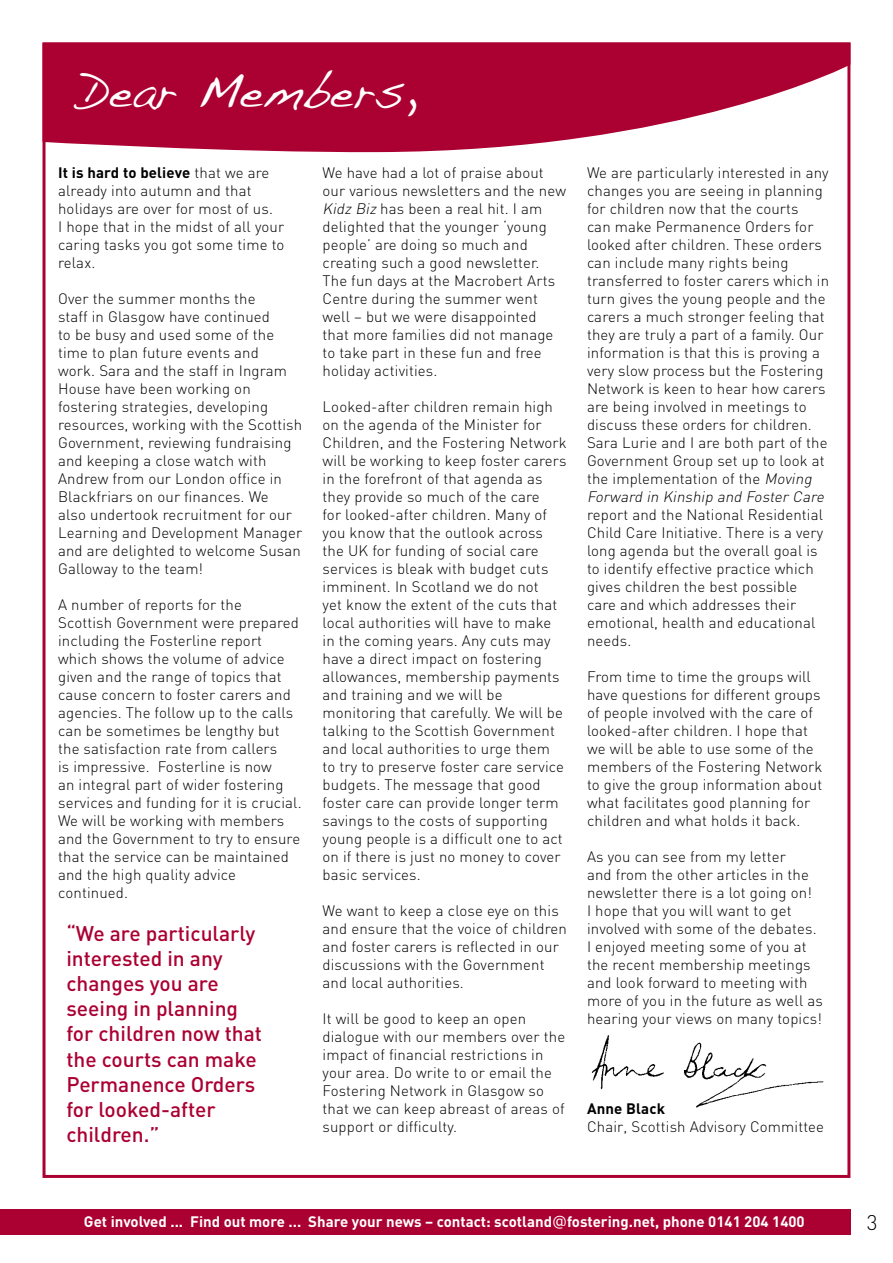
<style>
.page{position:relative;width:893px;height:1263px;background:#fff}
.page>*{position:absolute;margin:0;border:0;box-sizing:border-box;transform-origin:0 0}
.t1{font:48px "Handwriting Dakota";color:#fff}
.t2{font:500 21px/25.2px "DIN";color:#ab0132}
.t3{font:300 21px "DIN";color:#000}
.t4{font:300 15px/18px "DIN";letter-spacing:.01em;color:#000}
.t5{font:700 15px "DIN";color:#fff}
.t6{font:700 15px "DIN";letter-spacing:.01em;color:#000}
.s1{font-weight:700}
.s2{font-style:italic}
.s3{font-family:"Verdana";font-weight:400}
</style>
<div class="page">
<svg style="left:43px;top:43px;width:807px;height:110px;fill:#ab0132"></svg>
<div style="left:0;top:1209px;width:850px;height:26px;background:#ab0132"></div>
<img style="left:591px;top:1035px;width:233px;height:73px">
<h1 class="t1" style="left:77px;top:62px;width:341px">Dear Members,</h1>
<p class="t4" style="left:58px;top:164px;width:228px"><span class="s1">It is hard to believe</span> that we are already into autumn and that holidays are over for most of us.<br>I hope that in the midst of all your caring tasks you got some time to relax.</p>
<p class="t4" style="left:58px;top:290px;width:246px">Over the summer months the<br>staff in Glasgow have continued<br>to be busy and used some of the time to plan future events and<br>work. Sara and the staff in Ingram<br>House have been working on fostering strategies, developing resources, working with the Scottish<br>Government, reviewing fundraising and keeping a close watch with<br>Andrew from our London office in<br>Blackfriars on our finances. We<br>also undertook recruitment for our<br>Learning and Development Manager and are delighted to welcome Susan<br>Galloway to the team!</p>
<p class="t4" style="left:58px;top:596px;width:245px">A number of reports for the<br>Scottish Government were prepared including the Fosterline report which shows the volume of advice given and the range of topics that cause concern to foster carers and agencies. The follow up to the calls can be sometimes be lengthy but the satisfaction rate from callers<br>is impressive. Fosterline is now<br>an integral part of wider fostering services and funding for it is crucial.<br>We will be working with members and the Government to try to ensure that the service can be maintained and the high quality advice continued.</p>
<h2 class="t2" style="left:66px;top:920px;width:197px">“We are particularly interested in any changes you are seeing in planning for children now that the courts can make<br>Permanence Orders for looked-after children.”</h2>
<p class="t4" style="left:323px;top:163px;width:245px">We have had a lot of praise about our various newsletters and the new<br><span class="s2">Kidz Biz</span> has been a real hit. I am delighted that the younger ‘young people’ are doing so much and creating such a good newsletter.<br>The fun days at the Macrobert Arts<br>Centre during the summer went well – but we were disappointed that more families did not manage to take part in these fun and free holiday activities.</p>
<p class="t4" style="left:323px;top:397px;width:246px">Looked-after children remain high on the agenda of the Minister for Children, and the Fostering Network will be working to keep foster carers in the forefront of that agenda as they provide so much of the care<br>for looked-after children. Many of you know that the outlook across the UK for funding of social care services is bleak with budget cuts imminent. In Scotland we do not<br>yet know the extent of the cuts that local authorities will have to make in the coming years. Any cuts may have a direct impact on fostering allowances, membership payments and training and we will be monitoring that carefully. We will be talking to the Scottish Government and local authorities to urge them<br>to try to preserve foster care service budgets. The message that good foster care can provide longer term savings to the costs of supporting young people is a difficult one to act on if there is just no money to cover basic services.</p>
<p class="t4" style="left:323px;top:901px;width:246px">We want to keep a close eye on this and ensure that the voice of children and foster carers is reflected in our discussions with the Government and local authorities.</p>
<p class="t4" style="left:323px;top:1009px;width:244px">It will be good to keep an open dialogue with our members over the impact of financial restrictions in your area. Do write to or email the<br>Fostering Network in Glasgow so that we can keep abreast of areas of support or difficulty.</p>
<p class="t4" style="left:587px;top:163px;width:244px">We are particularly interested in any changes you are seeing in planning for children now that the courts<br>can make Permanence Orders for looked after children. These orders can include many rights being transferred to foster carers which in turn gives the young people and the carers a much stronger feeling that they are truly a part of a family. Our information is that this is proving a very slow process but the Fostering Network is keen to hear how carers are being involved in meetings to discuss these orders for children.<br>Sara Lurie and I are both part of the Government Group set up to look at the implementation of the <span class="s2">Moving Forward in Kinship and Foster Care</span></p>
<p class="t4" style="left:587px;top:505px;width:238px">report and the National Residential<br>Child Care Initiative. There is a very long agenda but the overall goal is to identify effective practice which gives children the best possible care and which addresses their emotional, health and educational needs.</p>
<p class="t4" style="left:587px;top:667px;width:237px">From time to time the groups will have questions for different groups of people involved with the care of looked-after children. I hope that we will be able to use some of the members of the Fostering Network to give the group information about what facilitates good planning for children and what holds it back.</p>
<p class="t4" style="left:587px;top:847px;width:237px">As you can see from my letter<br>and from the other articles in the newsletter there is a lot going on!<br>I hope that you will want to get involved with some of the debates.<br>I enjoyed meeting some of you at the recent membership meetings and look forward to meeting with more of you in the future as well as hearing your views on many topics!</p>
<p class="t6" style="left:587px;top:1098px;width:80px">Anne Black</p>
<p class="t4" style="left:587px;top:1117px;width:239px">Chair, Scottish Advisory Committee</p>
<p class="t5" style="left:84px;top:1211px;width:722px">Get involved ... Find out more ... Share your news – contact: scotland<span class="s3">@</span>fostering.net, phone 0141 204 1400</p>
<h2 class="t3" style="left:867px;top:1209px;width:12px">3</h2>
</div>
